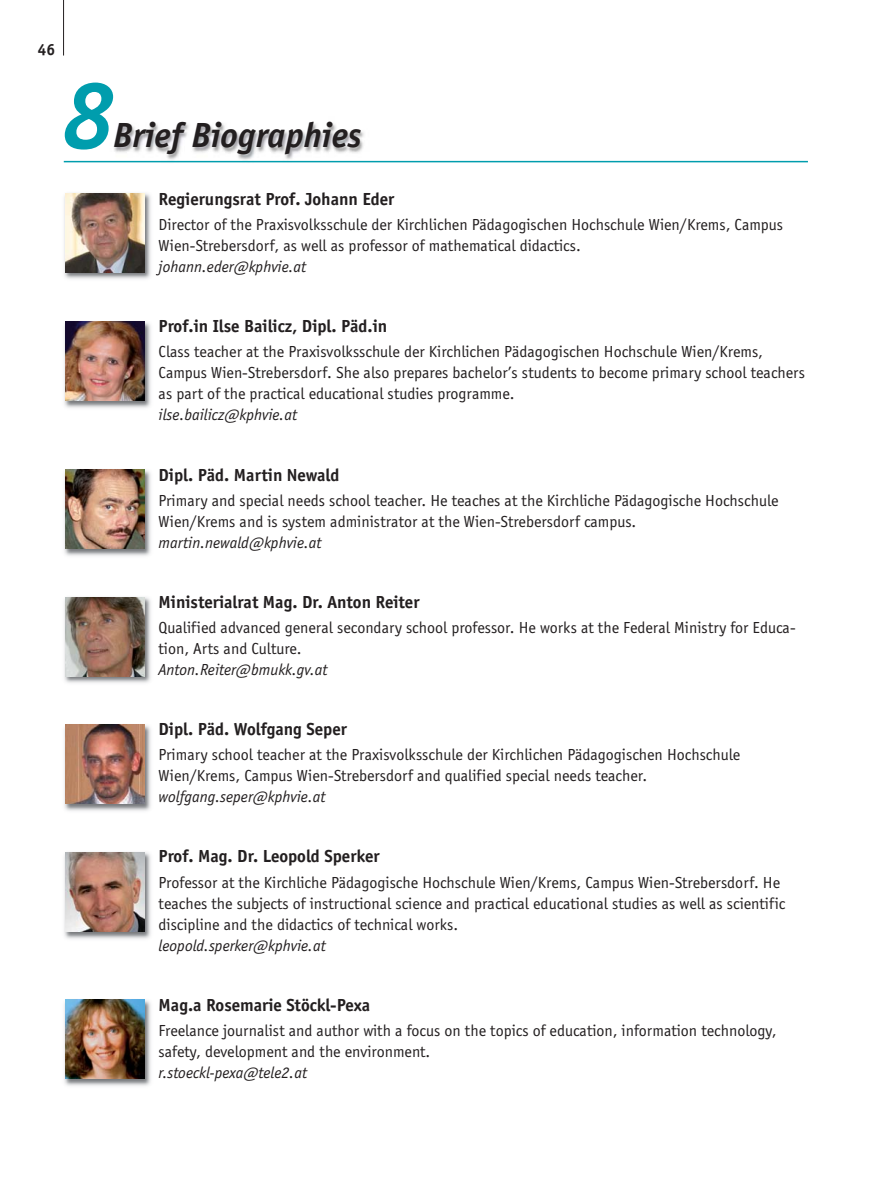
<style>
.page{position:relative;width:893px;height:1191px;background:#fff}
.page>*{position:absolute;margin:0;border:0;box-sizing:border-box;transform-origin:0 0}
.t1{font:italic 700 97.95px "Officina Sans";color:#009dad}
.t2{font:italic 700 36px "Officina Sans";color:#231f20}
.t3{font:700 18px "Officina Sans";color:#231f20}
.t4{font:16.5px/21px "Officina Sans";color:#231f20}
.t5{font:italic 16.5px "Officina Sans";color:#231f20}
.t6{font:700 16.5px "Officina Sans";color:#231f20}
</style>
<div class="page">
<hr style="left:63px;top:0;width:1px;height:56px;background:#231f20">
<img style="left:104px;top:123px;width:704px;height:40px">
<img style="left:104px;top:111px;width:6px;height:31px">
<img style="left:64px;top:193px;width:87px;height:86px">
<img style="left:65px;top:193px;width:79px;height:79px">
<img style="left:64px;top:321px;width:87px;height:87px">
<img style="left:65px;top:321px;width:79px;height:79px">
<img style="left:64px;top:469px;width:87px;height:87px">
<img style="left:65px;top:469px;width:79px;height:80px">
<img style="left:64px;top:597px;width:87px;height:86px">
<img style="left:65px;top:597px;width:79px;height:79px">
<img style="left:64px;top:724px;width:87px;height:87px">
<img style="left:65px;top:725px;width:79px;height:79px">
<img style="left:64px;top:852px;width:87px;height:87px">
<img style="left:65px;top:852px;width:79px;height:79px">
<img style="left:64px;top:999px;width:87px;height:87px">
<img style="left:65px;top:999px;width:79px;height:79px">
<hr style="left:64px;top:161px;width:744px;height:1px;background:#009dad">
<p class="t6" style="left:38px;top:43px;width:19px">46</p>
<h1 class="t1" style="left:64px;top:77px;width:51px">8</h1>
<h2 class="t2" style="left:113px;top:121px;width:250px">Brief Biographies</h2>
<p class="t3" style="left:159px;top:192px;width:237px">Regierungsrat Prof. Johann Eder</p>
<p class="t4" style="left:159px;top:215px;width:626px">Director of the Praxisvolksschule der Kirchlichen Pädagogischen Hochschule Wien/Krems, Campus<br>Wien-Strebersdorf, as well as professor of mathematical didactics.</p>
<p class="t5" style="left:159px;top:260px;width:149px">johann.eder@kphvie.at</p>
<p class="t3" style="left:159px;top:319px;width:230px">Prof.in Ilse Bailicz, Dipl. Päd.in</p>
<p class="t4" style="left:159px;top:343px;width:648px">Class teacher at the Praxisvolksschule der Kirchlichen Pädagogischen Hochschule Wien/Krems,<br>Campus Wien-Strebersdorf. She also prepares bachelor’s students to become primary school teachers as part of the practical educational studies programme.</p>
<p class="t5" style="left:159px;top:408px;width:140px">ilse.bailicz@kphvie.at</p>
<p class="t3" style="left:159px;top:467px;width:182px">Dipl. Päd. Martin Newald</p>
<p class="t4" style="left:159px;top:491px;width:621px">Primary and special needs school teacher. He teaches at the Kirchliche Pädagogische Hochschule<br>Wien/Krems and is system administrator at the Wien-Strebersdorf campus.</p>
<p class="t5" style="left:159px;top:536px;width:165px">martin.newald@kphvie.at</p>
<p class="t3" style="left:159px;top:595px;width:262px">Ministerialrat Mag. Dr. Anton Reiter</p>
<p class="t4" style="left:159px;top:618px;width:638px">Qualified advanced general secondary school professor. He works at the Federal Ministry for Educa&shy;tion, Arts and Culture.</p>
<p class="t5" style="left:159px;top:663px;width:170px">Anton.Reiter@bmukk.gv.at</p>
<p class="t3" style="left:159px;top:722px;width:190px">Dipl. Päd. Wolfgang Seper</p>
<p class="t4" style="left:159px;top:745px;width:583px">Primary school teacher at the Praxisvolksschule der Kirchlichen Pädagogischen Hochschule<br>Wien/Krems, Campus Wien-Strebersdorf and qualified special needs teacher.</p>
<p class="t5" style="left:159px;top:790px;width:168px">wolfgang.seper@kphvie.at</p>
<p class="t3" style="left:159px;top:849px;width:222px">Prof. Mag. Dr. Leopold Sperker</p>
<p class="t4" style="left:159px;top:873px;width:628px">Professor at the Kirchliche Pädagogische Hochschule Wien/Krems, Campus Wien-Strebersdorf. He teaches the subjects of instructional science and practical educational studies as well as scientific discipline and the didactics of technical works.</p>
<p class="t5" style="left:159px;top:938px;width:169px">leopold.sperker@kphvie.at</p>
<p class="t3" style="left:159px;top:997px;width:213px">Mag.a Rosemarie Stöckl-Pexa</p>
<p class="t4" style="left:159px;top:1021px;width:619px">Freelance journalist and author with a focus on the topics of education, information technology, safety, development and the environment.</p>
<p class="t5" style="left:159px;top:1066px;width:150px">r.stoeckl-pexa@tele2.at</p>
</div>
